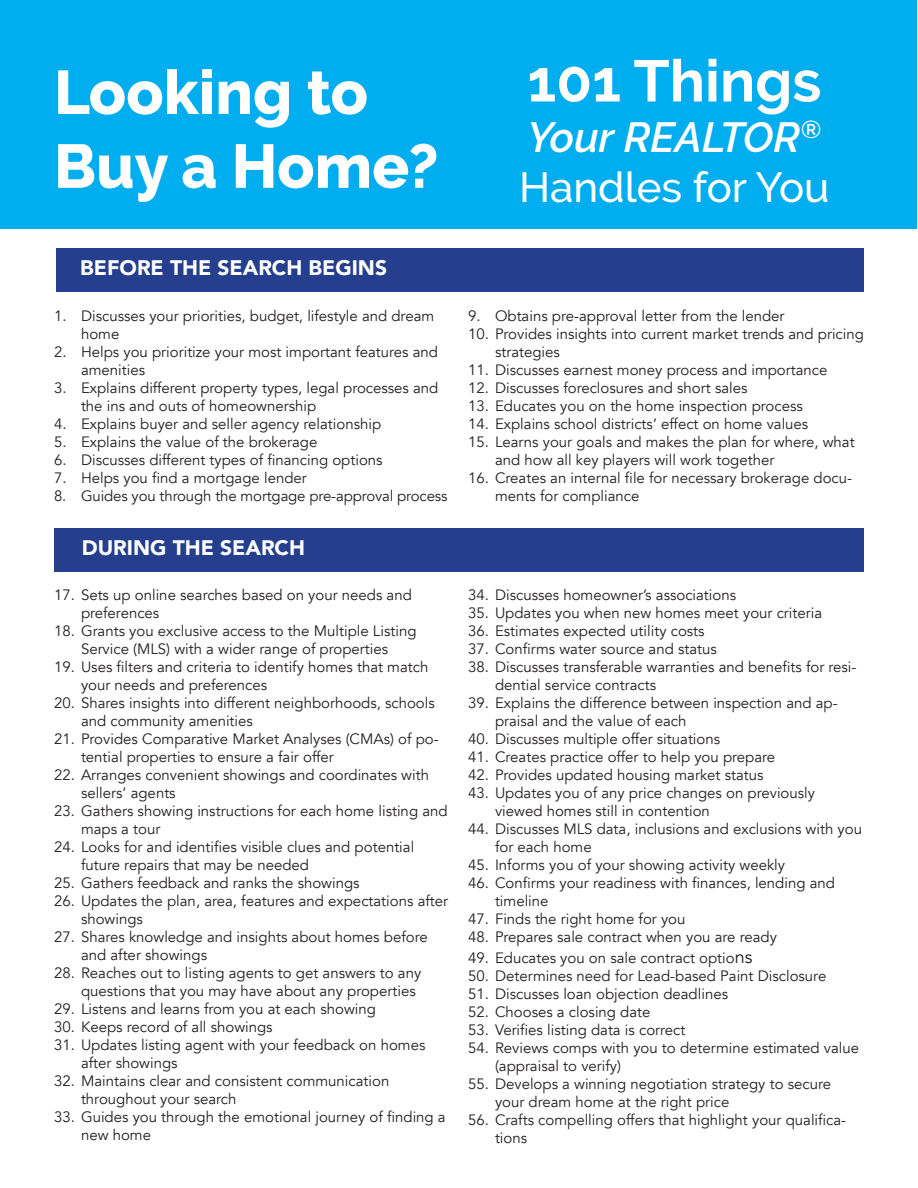
<style>
.page{position:relative;width:918px;height:1188px;background:#fff}
.page>*{position:absolute;margin:0;border:0;box-sizing:border-box;transform-origin:0 0}
.t1{font:800 61.5px "Raleway";color:#fff}
.t2{font:700 58.5px "Raleway";color:#fff}
.t3{font:500 42px "Raleway";color:#fff}
.t4{font:italic 600 42px "Raleway";color:#fff}
.t5{font:900 21px "Avenir";color:#fff}
.t6{font:15px/18px "Avenir";color:#231f20}
.s1{font-size:18px}
</style>
<div class="page">
<div style="left:56px;top:248px;width:808px;height:43px;background:#253f8e"></div>
<div style="left:54px;top:528px;width:810px;height:44px;background:#253f8e"></div>
<div style="left:0;top:0;width:916px;height:229px;background:#00aeef"></div>
<p class="t1" style="left:54px;top:57px;width:316px">Looking to</p>
<p class="t1" style="left:54px;top:131px;width:386px">Buy a Home?</p>
<p class="t2" style="left:527px;top:47px;width:296px">101 Things</p>
<p class="t4" style="left:527px;top:113px;width:295px">Your REALTOR<sup>®</sup></p>
<p class="t3" style="left:519px;top:163px;width:312px">Handles for You</p>
<p class="t5" style="left:80px;top:250px;width:308px">BEFORE THE SEARCH BEGINS</p>
<p class="t6" style="left:81px;top:307px;width:355px;text-indent:-27px">1. Discusses your priorities, budget, lifestyle and dream home</p>
<p class="t6" style="left:81px;top:343px;width:359px;text-indent:-27px">2. Helps you prioritize your most important features and amenities</p>
<p class="t6" style="left:81px;top:379px;width:359px;text-indent:-27px">3. Explains different property types, legal processes and the ins and outs of homeownership</p>
<p class="t6" style="left:54px;top:415px;width:329px">4. Explains buyer and seller agency relationship</p>
<p class="t6" style="left:54px;top:433px;width:265px">5. Explains the value of the brokerage</p>
<p class="t6" style="left:54px;top:451px;width:330px">6. Discusses different types of financing options</p>
<p class="t6" style="left:54px;top:469px;width:254px">7. Helps you find a mortgage lender</p>
<p class="t6" style="left:54px;top:487px;width:395px">8. Guides you through the mortgage pre-approval process</p>
<p class="t5" style="left:82px;top:530px;width:225px">DURING THE SEARCH</p>
<p class="t6" style="left:81px;top:586px;width:332px;text-indent:-27px">17. Sets up online searches based on your needs and preferences</p>
<p class="t6" style="left:54px;top:622px;width:364px;text-align:center">18. Grants you exclusive access to the Multiple Listing<br>Service (MLS) with a wider range of properties</p>
<p class="t6" style="left:81px;top:658px;width:349px;text-indent:-27px">19. Uses filters and criteria to identify homes that match your needs and preferences</p>
<p class="t6" style="left:81px;top:694px;width:355px;text-indent:-27px">20. Shares insights into different neighborhoods, schools and community amenities</p>
<p class="t6" style="left:81px;top:730px;width:359px;text-indent:-27px">21. Provides Comparative Market Analyses (CMAs) of po&shy;tential properties to ensure a fair offer</p>
<p class="t6" style="left:81px;top:766px;width:350px;text-indent:-27px">22. Arranges convenient showings and coordinates with sellers’ agents</p>
<p class="t6" style="left:81px;top:802px;width:368px;text-indent:-27px">23. Gathers showing instructions for each home listing and maps a tour</p>
<p class="t6" style="left:81px;top:838px;width:335px;text-indent:-27px">24. Looks for and identifies visible clues and potential future repairs that may be needed</p>
<p class="t6" style="left:54px;top:874px;width:307px">25. Gathers feedback and ranks the showings</p>
<p class="t6" style="left:81px;top:892px;width:369px;text-indent:-27px">26. Updates the plan, area, features and expectations after showings</p>
<p class="t6" style="left:81px;top:928px;width:348px;text-indent:-27px">27. Shares knowledge and insights about homes before and after showings</p>
<p class="t6" style="left:81px;top:964px;width:342px;text-indent:-27px">28. Reaches out to listing agents to get answers to any questions that you may have about any properties</p>
<p class="t6" style="left:54px;top:1000px;width:324px">29. Listens and learns from you at each showing</p>
<p class="t6" style="left:54px;top:1018px;width:220px">30. Keeps record of all showings</p>
<p class="t6" style="left:81px;top:1036px;width:346px;text-indent:-27px">31. Updates listing agent with your feedback on homes after showings</p>
<p class="t6" style="left:81px;top:1072px;width:310px;text-indent:-27px">32. Maintains clear and consistent communication throughout your search</p>
<p class="t6" style="left:81px;top:1108px;width:366px;text-indent:-27px">33. Guides you through the emotional journey of finding a new home</p>
<p class="t6" style="left:468px;top:307px;width:318px">9. Obtains pre-approval letter from the lender</p>
<p class="t6" style="left:495px;top:325px;width:371px;text-indent:-27px">10. Provides insights into current market trends and pricing strategies</p>
<p class="t6" style="left:468px;top:361px;width:361px">11. Discusses earnest money process and importance</p>
<p class="t6" style="left:468px;top:379px;width:281px">12. Discusses foreclosures and short sales</p>
<p class="t6" style="left:468px;top:397px;width:336px">13. Educates you on the home inspection process</p>
<p class="t6" style="left:468px;top:415px;width:342px">14. Explains school districts’ effect on home values</p>
<p class="t6" style="left:495px;top:433px;width:361px;text-indent:-27px">15. Learns your goals and makes the plan for where, what and how all key players will work together</p>
<p class="t6" style="left:495px;top:469px;width:359px;text-indent:-27px">16. Creates an internal file for necessary brokerage docu&shy;ments for compliance</p>
<p class="t6" style="left:468px;top:586px;width:270px">34. Discusses homeowner’s associations</p>
<p class="t6" style="left:468px;top:604px;width:356px">35. Updates you when new homes meet your criteria</p>
<p class="t6" style="left:468px;top:622px;width:238px">36. Estimates expected utility costs</p>
<p class="t6" style="left:468px;top:640px;width:250px">37. Confirms water source and status</p>
<p class="t6" style="left:495px;top:658px;width:363px;text-indent:-27px">38. Discusses transferable warranties and benefits for resi&shy;dential service contracts</p>
<p class="t6" style="left:495px;top:694px;width:344px;text-indent:-27px">39. Explains the difference between inspection and ap&shy;praisal and the value of each</p>
<p class="t6" style="left:468px;top:730px;width:254px">40. Discusses multiple offer situations</p>
<p class="t6" style="left:468px;top:748px;width:309px">41. Creates practice offer to help you prepare</p>
<p class="t6" style="left:468px;top:766px;width:297px">42. Provides updated housing market status</p>
<p class="t6" style="left:495px;top:784px;width:322px;text-indent:-27px">43. Updates you of any price changes on previously viewed homes still in contention</p>
<p class="t6" style="left:495px;top:820px;width:369px;text-indent:-27px">44. Discusses MLS data, inclusions and exclusions with you for each home</p>
<p class="t6" style="left:468px;top:856px;width:319px">45. Informs you of your showing activity weekly</p>
<p class="t6" style="left:495px;top:874px;width:342px;text-indent:-27px">46. Confirms your readiness with finances, lending and timeline</p>
<p class="t6" style="left:468px;top:910px;width:219px">47. Finds the right home for you</p>
<p class="t6" style="left:468px;top:928px;width:310px">48. Prepares sale contract when you are ready</p>
<p class="t6" style="left:468px;top:949px;width:286px">49. Educates you on sale contract optio<span class="s1">ns</span></p>
<p class="t6" style="left:468px;top:967px;width:360px">50. Determines need for Lead-based Paint Disclosure</p>
<p class="t6" style="left:468px;top:985px;width:262px">51. Discusses loan objection deadlines</p>
<p class="t6" style="left:468px;top:1003px;width:184px">52. Chooses a closing date</p>
<p class="t6" style="left:468px;top:1021px;width:219px">53. Verifies listing data is correct</p>
<p class="t6" style="left:495px;top:1039px;width:366px;text-indent:-27px">54. Reviews comps with you to determine estimated value (appraisal to verify)</p>
<p class="t6" style="left:495px;top:1075px;width:338px;text-indent:-27px">55. Develops a winning negotiation strategy to secure your dream home at the right price</p>
<p class="t6" style="left:495px;top:1111px;width:353px;text-indent:-27px">56. Crafts compelling offers that highlight your qualifica&shy;tions</p>
</div>
